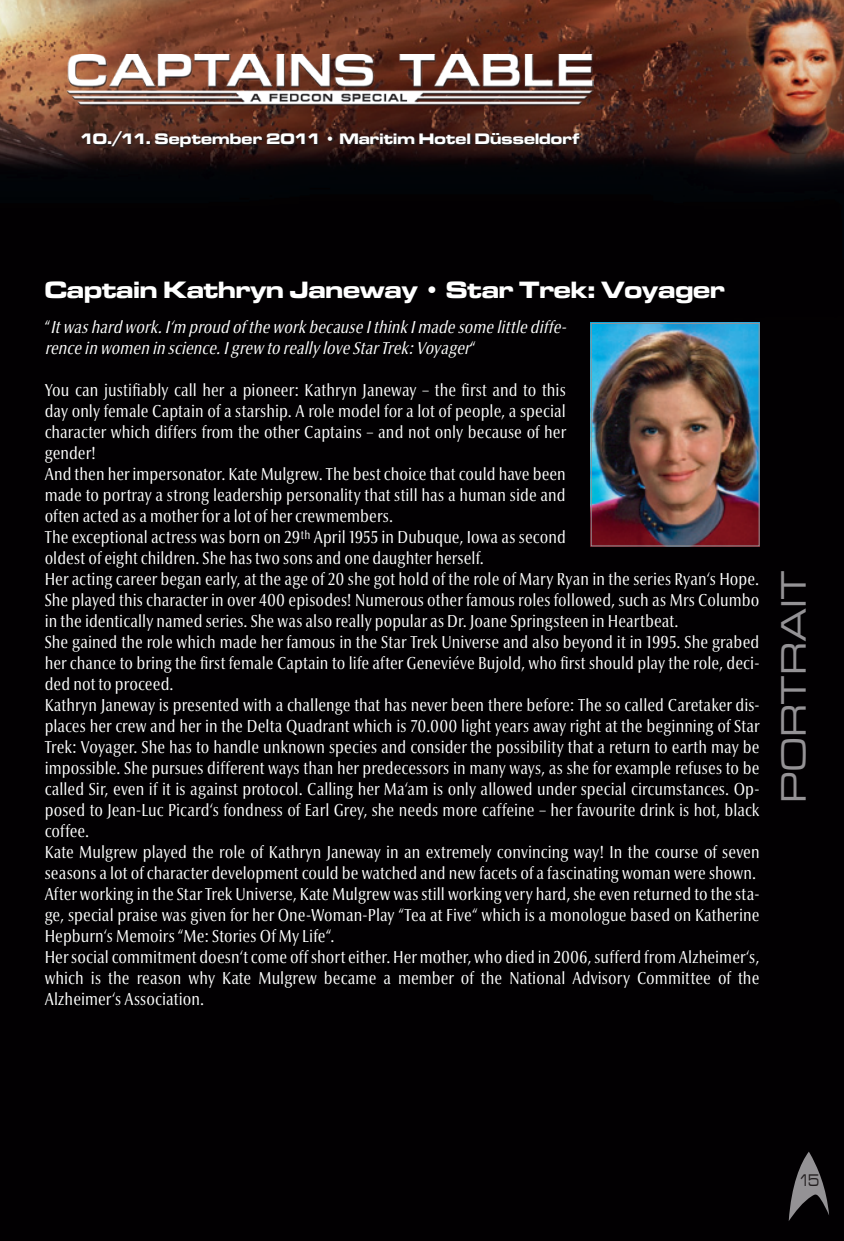
<style>
.page{position:relative;width:844px;height:1241px;background:#fff}
.page>*{position:absolute;margin:0;border:0;box-sizing:border-box;transform-origin:0 0}
.t1{font:500 36.75px "Microgramma Ext D";letter-spacing:.04em;color:#949295}
.t2{font:700 24.5px "Microgramma Ext D";color:#fff}
.t3{font:condensed 17.5px/21px "Optima Nova LT Pro";letter-spacing:.005em;color:#fff}
.t4{font:italic condensed 17.5px/21px "Optima Nova LT Pro";color:#fff}
.t5{font:500 17.5px "Microgramma Ext D";color:#231f20;scale:.75 1}
.t6{font:700 15.75px "Microgramma Ext D";letter-spacing:.01em;color:#fff}
.s1{font-style:normal}
</style>
<div class="page">
<div style="left:0;top:0;width:843px;height:1240px;background:#020002"></div>
<svg style="left:788px;top:1151px;width:40px;height:69px"></svg>
<img style="left:0;top:0;width:843px;height:363px">
<img style="left:66px;top:55px;width:527px;height:51px">
<svg style="left:82px;top:131px;width:499px;height:18px"></svg>
<img style="left:592px;top:325px;width:165px;height:219px">
<div style="left:590px;top:323px;width:169px;height:223px;border:1px solid #949295"></div>
<p class="t6" style="left:80px;top:128px;width:501px">10./11. September 2011 • Maritim Hotel Düsseldorf</p>
<h2 class="t2" style="left:45px;top:273px;width:681px">Captain Kathryn Janeway • Star Trek: Voyager</h2>
<p class="t4" style="left:45px;top:316px;width:527px"><span class="s1">“</span> Itwashard work.I‘m proud of theworkbecauseIthinkImadesomelittlediffe&shy;rencein women in science.Igrew to reallyloveStarTrek:Voyager<span class="s1">“</span></p>
<p class="t3" style="left:45px;top:379px;width:716px">You can justifiably call her a pioneer: Kathryn Janeway – the first and to this<br>day only female Captain of a starship. A role model for a lot of people, a special<br>character which differs from the other Captains – and not only because of her<br>gender!<br>And then her impersonator. Kate Mulgrew. The best choice that could have been<br>made to portray a strong leadership personality that still has a human side and<br>often acted as a mother for a lot of her crewmembers.<br>The exceptional actress was born on 29<sup>th</sup> April 1955 in Dubuque, Iowa as second<br>oldest of eight children. She has two sons and one daughter herself.<br>Her acting career began early, at the age of 20 she got hold of the role of Mary Ryan in the series Ryan‘s Hope.<br>She played this character in over 400 episodes! Numerous other famous roles followed, such as Mrs Columbo in the identically named series. She was also really popular as Dr. Joane Springsteen in Heartbeat.<br>She gained the role which made her famous in the Star Trek Universe and also beyond it in 1995. She grabed her chance to bring the first female Captain to life after Geneviéve Bujold, who first should play the role, deci&shy;ded not to proceed.<br>Kathryn Janeway is presented with a challenge that has never been there before: The so called Caretaker dis&shy;places her crew and her in the Delta Quadrant which is 70.000 light years away right at the beginning of Star Trek: Voyager. She has to handle unknown species and consider the possibility that a return to earth may be impossible. She pursues different ways than her predecessors in many ways, as she for example refuses to be called Sir, even if it is against protocol. Calling her Ma‘am is only allowed under special circumstances. Op&shy;posed to Jean-Luc Picard‘s fondness of Earl Grey, she needs more caffeine – her favourite drink is hot, black coffee.<br>Kate Mulgrew played the role of Kathryn Janeway in an extremely convincing way! In the course of seven seasons a lot of character development could be watched and new facets of a fascinating woman were shown.<br>After working in the Star Trek Universe, Kate Mulgrew was still working very hard, she even returned to the sta&shy;ge, special praise was given for her One-Woman-Play “Tea at Five“ which is a monologue based on Katherine Hepburn‘s Memoirs “Me: Stories Of My Life“.<br>Her social commitment doesn‘t come off short either. Her mother, who died in 2006, sufferd from Alzheimer‘s, which is the reason why Kate Mulgrew became a member of the National Advisory Committee of the Alzheimer‘s Association.</p>
<h1 class="t1" style="left:770px;top:801px;width:232px;rotate:-90deg">Portrait</h1>
<p class="t5" style="left:798px;top:1168px;width:29px">15</p>
</div>
